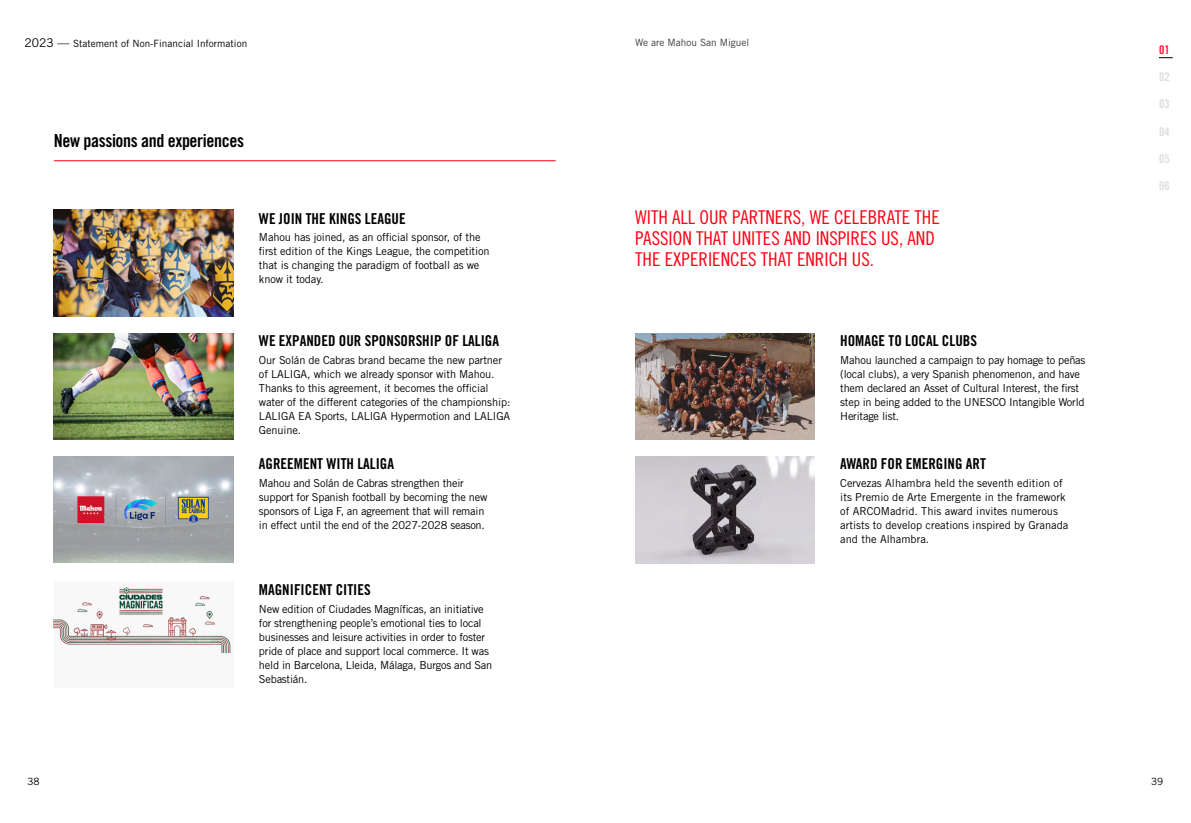
<style>
.page{position:relative;width:1191px;height:823px;background:#fff}
.page>*{position:absolute;margin:0;border:0;box-sizing:border-box;transform-origin:0 0}
.t1{font:19px/21px "Trade Gothic LT Std Cn 18";color:#ff0013}
.t2{font:18px "Trade Gothic LT Std Bd Cn 20";letter-spacing:-.02em;color:#000}
.t3{font:15px "Trade Gothic LT Std Bd Cn 20";color:#000}
.t4{font:12px "Trade Gothic LT Std Bd Cn 20";color:#dedede}
.t5{font:12px "Trade Gothic LT Std Bd Cn 20";color:#ff132d}
.t6{font:11px/14px "Trade Gothic LT Std";letter-spacing:-.02em;color:#000}
.t7{font:11px/14px "Trade Gothic LT Std";color:#000}
.t8{font:10px "Trade Gothic LT Std";color:#000}
.t9{font:10px "Trade Gothic LT Std";color:#3c3c3b}
.s1{font-size:12px}
</style>
<div class="page">
<img style="left:54px;top:210px;width:179px;height:106px">
<div style="left:54px;top:580px;width:179px;height:107px;background:#f8f8f8"></div>
<img style="left:54px;top:587px;width:177px;height:65px">
<img style="left:54px;top:333px;width:179px;height:106px">
<img style="left:54px;top:456px;width:179px;height:106px">
<img style="left:635px;top:333px;width:179px;height:106px">
<img style="left:635px;top:456px;width:179px;height:107px">
<hr style="left:54px;top:160px;width:502px;height:1px;background:#ff0013">
<svg style="left:1159px;top:57px;width:13px;height:1px"></svg>
<p class="t8" style="left:24px;top:37px;width:224px"><span class="s1">2023 —</span> Statement of Non-Financial Information</p>
<h2 class="t2" style="left:54px;top:129px;width:192px">New passions and experiences</h2>
<h3 class="t3" style="left:259px;top:209px;width:148px">WE JOIN THE KINGS LEAGUE</h3>
<p class="t6" style="left:259px;top:230px;width:232px">Mahou has joined, as an official sponsor, of the first edition of the Kings League, the competition that is changing the paradigm of football as we know it today.</p>
<h3 class="t3" style="left:259px;top:332px;width:241px">WE EXPANDED OUR SPONSORSHIP OF LALIGA</h3>
<p class="t6" style="left:259px;top:352px;width:253px">Our Solán de Cabras brand became the new partner of LALIGA, which we already sponsor with Mahou.<br>Thanks to this agreement, it becomes the official water of the different categories of the championship:<br>LALIGA EA Sports, LALIGA Hypermotion and LALIGA Genuine.</p>
<h3 class="t3" style="left:259px;top:454px;width:136px">AGREEMENT WITH LALIGA</h3>
<p class="t6" style="left:259px;top:475px;width:230px">Mahou and Solán de Cabras strengthen their support for Spanish football by becoming the new sponsors of Liga F, an agreement that will remain in effect until the end of the 2027-2028 season.</p>
<h3 class="t3" style="left:259px;top:580px;width:113px">MAGNIFICENT CITIES</h3>
<p class="t6" style="left:259px;top:601px;width:235px">New edition of Ciudades Magníficas, an initiative for strengthening people’s emotional ties to local businesses and leisure activities in order to foster pride of place and support local commerce. It was held in Barcelona, Lleida, Málaga, Burgos and San Sebastián.</p>
<p class="t9" style="left:635px;top:36px;width:116px">We are Mahou San Miguel</p>
<h1 class="t1" style="left:635px;top:206px;width:306px">WITH ALL OUR PARTNERS, WE CELEBRATE THE<br>PASSION THAT UNITES AND INSPIRES US, AND<br>THE EXPERIENCES THAT ENRICH US.</h1>
<h3 class="t3" style="left:840px;top:332px;width:138px">HOMAGE TO LOCAL CLUBS</h3>
<p class="t6" style="left:840px;top:352px;width:247px">Mahou launched a campaign to pay homage to peñas (local clubs), a very Spanish phenomenon, and have them declared an Asset of Cultural Interest, the first step in being added to the UNESCO Intangible World Heritage list.</p>
<h3 class="t3" style="left:840px;top:454px;width:147px">AWARD FOR EMERGING ART</h3>
<p class="t7" style="left:840px;top:475px;width:229px">Cervezas Alhambra held the seventh edition of its Premio de Arte Emergente in the framework of ARCOMadrid. This award invites numerous artists to develop creations inspired by Granada and the Alhambra.</p>
<p class="t5" style="left:1159px;top:42px;width:12px">01</p>
<p class="t4" style="left:1159px;top:70px;width:12px">02</p>
<p class="t4" style="left:1159px;top:97px;width:12px">03</p>
<p class="t4" style="left:1159px;top:124px;width:12px">04</p>
<p class="t4" style="left:1159px;top:151px;width:12px">05</p>
<p class="t4" style="left:1159px;top:178px;width:12px">06</p>
<p class="t8" style="left:27px;top:774px;width:14px">38</p>
<p class="t8" style="left:1151px;top:774px;width:14px">39</p>
</div>
